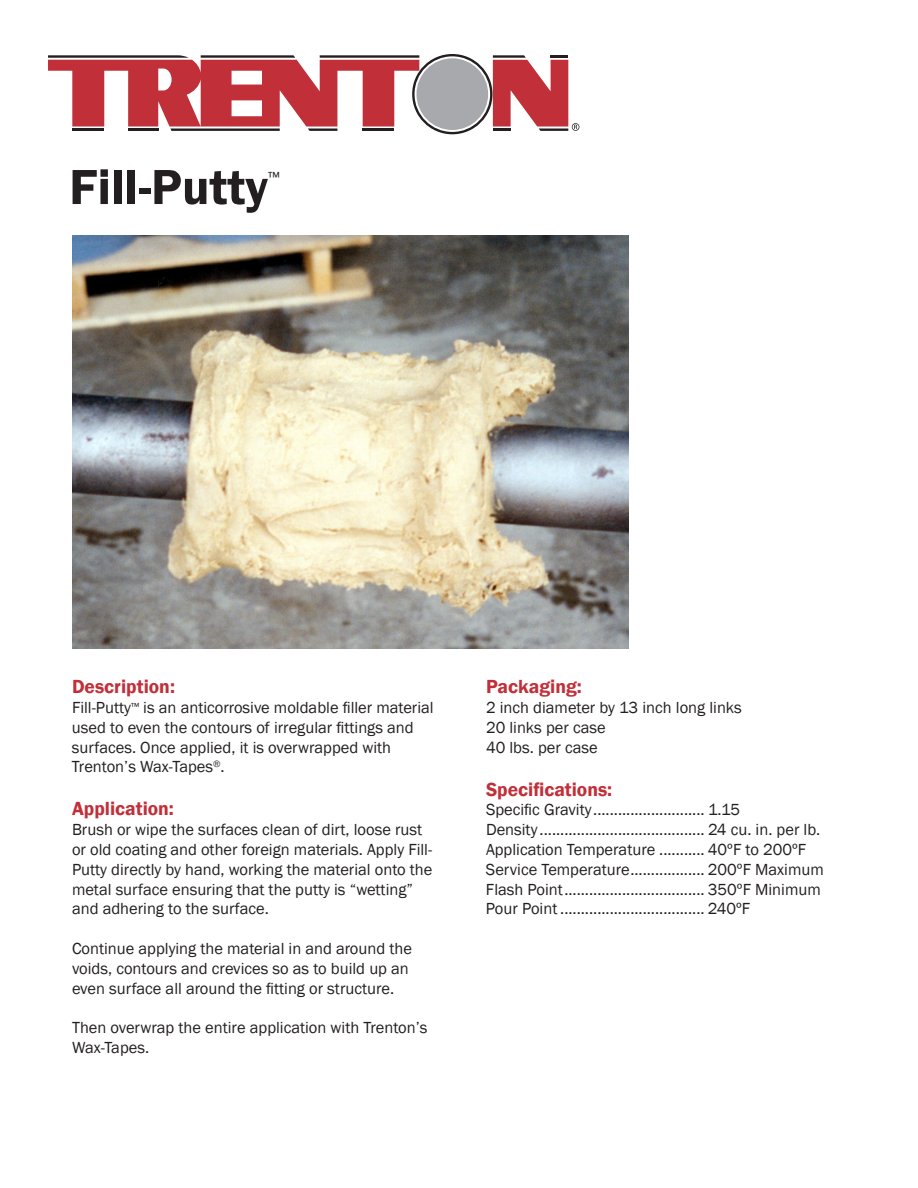
<style>
.page{position:relative;width:918px;height:1188px;background:#fff}
.page>*{position:absolute;margin:0;border:0;box-sizing:border-box;transform-origin:0 0}
.t1{font:600 51px "Franklin Gothic";color:#231f20}
.t2{font:600 19.5px "Franklin Gothic";color:#c12f39}
.t3{font:16.5px/19.8px "Franklin Gothic";color:#231f20}
.t4{font:15px "Franklin Gothic";color:#231f20}
</style>
<div class="page">
<svg style="left:48px;top:55px;width:531px;height:76px"></svg>
<img style="left:72px;top:235px;width:557px;height:414px">
<h1 class="t1" style="left:69px;top:156px;width:200px">Fill-Putty</h1>
<p class="t4" style="left:268px;top:167px;width:13px">™</p>
<p class="t2" style="left:72px;top:675px;width:105px">Description:</p>
<p class="t3" style="left:72px;top:698px;width:363px">Fill-Putty<sup>™</sup> is an anticorrosive moldable filler material used to even the contours of irregular fittings and surfaces. Once applied, it is overwrapped with Trenton’s Wax-Tapes<sup>®</sup>.</p>
<p class="t2" style="left:72px;top:797px;width:103px">Application:</p>
<p class="t3" style="left:72px;top:820px;width:362px">Brush or wipe the surfaces clean of dirt, loose rust or old coating and other foreign materials. Apply Fill-Putty directly by hand, working the material onto the metal surface ensuring that the putty is “wetting” and adhering to the surface.</p>
<p class="t3" style="left:72px;top:939px;width:342px">Continue applying the material in and around the voids, contours and crevices so as to build up an even surface all around the fitting or structure.</p>
<p class="t3" style="left:72px;top:1018px;width:357px">Then overwrap the entire application with Trenton’s<br>Wax-Tapes.</p>
<p class="t2" style="left:486px;top:675px;width:97px">Packaging:</p>
<p class="t3" style="left:486px;top:698px;width:257px">2 inch diameter by 13 inch long links<br>20 links per case<br>40 lbs. per case</p>
<p class="t2" style="left:486px;top:777px;width:128px">Specifications:</p>
<p class="t3" style="left:486px;top:800px;width:339px">Specific Gravity........................... 1.15<br>Density ........................................ 24 cu. in. per lb.<br>Application Temperature ........... 40ºF to 200ºF Service Temperature.................. 200ºF Maximum Flash Point.................................. 350ºF Minimum Pour Point ................................... 240ºF</p>
</div>
